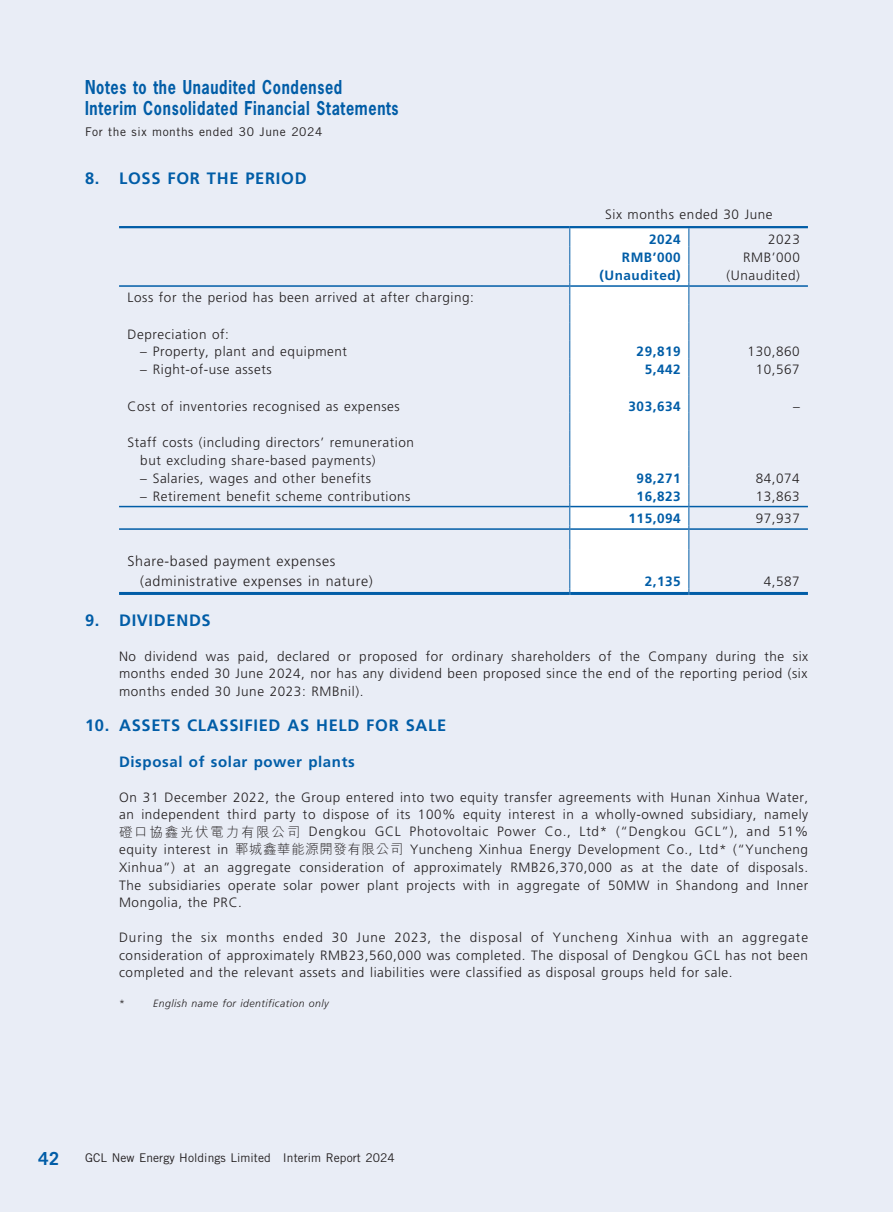
<style>
.page{position:relative;width:893px;height:1212px;background:#e9edf6}
.page>*{position:absolute;margin:0;border:0;box-sizing:border-box;transform-origin:0 0}
.t1{font:700 18px/21px "News Gothic Std";letter-spacing:.045em;color:#015da7;scale:.8 1}
.t2{font:700 18px "Trade Gothic LT Std";color:#015da7}
.t3{font:700 16.5px "Frutiger LT Std";letter-spacing:.04em;color:#015da7}
.t4{font:700 15px "Frutiger LT Std";letter-spacing:.04em;color:#015da7}
.t5{font:300 14.25px/19.5px "Frutiger LT Std";letter-spacing:.04em;color:#231f20}
.t6{font:300 13.5px/17.5px "Frutiger LT Std";letter-spacing:.04em;color:#231f20;text-align:justify}
.t7{font:700 13.5px "Frutiger LT Std";letter-spacing:.04em;color:#015da7}
.t8{font:12px "Trade Gothic LT Std";letter-spacing:.005em;color:#231f20}
.t9{font:12px "Trade Gothic LT Std";letter-spacing:.045em;color:#231f20}
.t10{font:italic 300 10.5px "Frutiger LT Std";letter-spacing:.04em;color:#231f20}
.t11{font:300 10.5px "Frutiger LT Std";color:#231f20}
.s1{font-family:"M Hei HK"}
</style>
<div class="page">
<div style="left:570px;top:228px;width:118px;height:364px;background:#fff"></div>
<svg style="left:569px;top:228px;width:1px;height:203px"></svg>
<svg style="left:688px;top:228px;width:1px;height:203px"></svg>
<hr style="left:569px;top:431px;width:1px;height:36px;background:#015da7">
<hr style="left:688px;top:431px;width:1px;height:36px;background:#015da7">
<svg style="left:569px;top:467px;width:1px;height:82px"></svg>
<svg style="left:688px;top:467px;width:1px;height:82px"></svg>
<hr style="left:569px;top:549px;width:1px;height:39px;background:#015da7">
<hr style="left:688px;top:549px;width:1px;height:39px;background:#015da7">
<hr style="left:119px;top:226px;width:451px;height:2px;background:#015da7">
<hr style="left:570px;top:226px;width:238px;height:2px;background:#015da7">
<hr style="left:119px;top:285px;width:450px;height:2px;background:#015da7">
<hr style="left:570px;top:285px;width:118px;height:2px;background:#015da7">
<hr style="left:689px;top:285px;width:119px;height:2px;background:#015da7">
<hr style="left:119px;top:506px;width:450px;height:1px;background:#015da7">
<hr style="left:570px;top:506px;width:118px;height:1px;background:#015da7">
<hr style="left:689px;top:506px;width:119px;height:1px;background:#015da7">
<hr style="left:119px;top:528px;width:450px;height:2px;background:#015da7">
<hr style="left:570px;top:528px;width:118px;height:2px;background:#015da7">
<hr style="left:689px;top:528px;width:119px;height:2px;background:#015da7">
<hr style="left:119px;top:592px;width:450px;height:3px;background:#015da7">
<hr style="left:570px;top:592px;width:118px;height:3px;background:#015da7">
<hr style="left:689px;top:592px;width:119px;height:3px;background:#015da7">
<h1 class="t1" style="left:85px;top:77px;width:393px">Notes to the Unaudited Condensed<br>Interim Consolidated Financial Statements</h1>
<p class="t9" style="left:85px;top:125px;width:239px">For the six months ended 30 June 2024</p>
<p class="t3" style="left:85px;top:168px;width:223px">8. LOSS FOR THE PERIOD</p>
<p class="t6" style="left:605px;top:206px;width:169px">Six months ended 30 June</p>
<p class="t7" style="left:649px;top:231px;width:33px">2024</p>
<p class="t6" style="left:768px;top:231px;width:33px">2023</p>
<p class="t7" style="left:622px;top:249px;width:60px">RMB’000</p>
<p class="t6" style="left:743px;top:249px;width:58px">RMB’000</p>
<p class="t7" style="left:599px;top:267px;width:83px">(Unaudited)</p>
<p class="t6" style="left:727px;top:267px;width:75px">(Unaudited)</p>
<p class="t6" style="left:128px;top:289px;width:348px">Loss for the period has been arrived at after charging:</p>
<p class="t6" style="left:128px;top:325px;width:103px">Depreciation of:</p>
<p class="t6" style="left:140px;top:343px;width:208px">– Property, plant and equipment</p>
<p class="t7" style="left:637px;top:344px;width:46px">29,819</p>
<p class="t6" style="left:748px;top:343px;width:54px">130,860</p>
<p class="t6" style="left:140px;top:361px;width:133px">– Right-of-use assets</p>
<p class="t7" style="left:645px;top:362px;width:38px">5,442</p>
<p class="t6" style="left:756px;top:361px;width:46px">10,567</p>
<p class="t6" style="left:128px;top:397px;width:274px">Cost of inventories recognised as expenses</p>
<p class="t7" style="left:629px;top:398px;width:54px">303,634</p>
<p class="t6" style="left:793px;top:397px;width:8px">–</p>
<p class="t6" style="left:140px;top:433px;width:275px;line-height:18px;text-indent:-13px">Staff costs (including directors’ remuneration but excluding share-based payments)</p>
<p class="t6" style="left:140px;top:469px;width:232px">– Salaries, wages and other benefits</p>
<p class="t7" style="left:637px;top:470px;width:46px">98,271</p>
<p class="t6" style="left:756px;top:469px;width:46px">84,074</p>
<p class="t6" style="left:140px;top:487px;width:272px">– Retirement benefit scheme contributions</p>
<p class="t7" style="left:637px;top:488px;width:46px">16,823</p>
<p class="t6" style="left:756px;top:487px;width:46px">13,863</p>
<p class="t7" style="left:629px;top:510px;width:54px">115,094</p>
<p class="t6" style="left:756px;top:510px;width:46px">97,937</p>
<p class="t5" style="left:140px;top:552px;width:234px;text-indent:-13px">Share-based payment expenses (administrative expenses in nature)</p>
<p class="t7" style="left:645px;top:573px;width:38px">2,135</p>
<p class="t6" style="left:764px;top:573px;width:38px">4,587</p>
<p class="t3" style="left:85px;top:610px;width:127px">9. DIVIDENDS</p>
<p class="t6" style="left:119px;top:648px;width:691px">No dividend was paid, declared or proposed for ordinary shareholders of the Company during the six months ended 30 June 2024, nor has any dividend been proposed since the end of the reporting period (six months ended 30 June 2023: RMBnil).</p>
<p class="t3" style="left:85px;top:716px;width:363px">10. ASSETS CLASSIFIED AS HELD FOR SALE</p>
<p class="t4" style="left:119px;top:753px;width:237px">Disposal of solar power plants</p>
<p class="t6" style="left:119px;top:788px;width:691px">On 31 December 2022, the Group entered into two equity transfer agreements with Hunan Xinhua Water, an independent third party to dispose of its 100% equity interest in a wholly-owned subsidiary, namely<span class="s1">磴口協鑫光伏電力有限公司</span> Dengkou GCL Photovoltaic Power Co., Ltd* (“Dengkou GCL”), and 51% equity interest in <span class="s1">鄆城鑫華能源開發有限公司</span> Yuncheng Xinhua Energy Development Co., Ltd* (“Yuncheng Xinhua”) at an aggregate consideration of approximately RMB26,370,000 as at the date of disposals.<br>The subsidiaries operate solar power plant projects with in aggregate of 50MW in Shandong and Inner Mongolia, the PRC.</p>
<p class="t6" style="left:119px;top:929px;width:690px">During the six months ended 30 June 2023, the disposal of Yuncheng Xinhua with an aggregate consideration of approximately RMB23,560,000 was completed. The disposal of Dengkou GCL has not been completed and the relevant assets and liabilities were classified as disposal groups held for sale.</p>
<p class="t11" style="left:119px;top:998px;width:7px">*</p>
<p class="t10" style="left:153px;top:998px;width:177px">English name for identification only</p>
<h1 class="t2" style="left:39px;top:1148px;width:22px">42</h1>
<p class="t8" style="left:85px;top:1151px;width:311px">GCL New Energy Holdings Limited Interim Report 2024</p>
</div>
